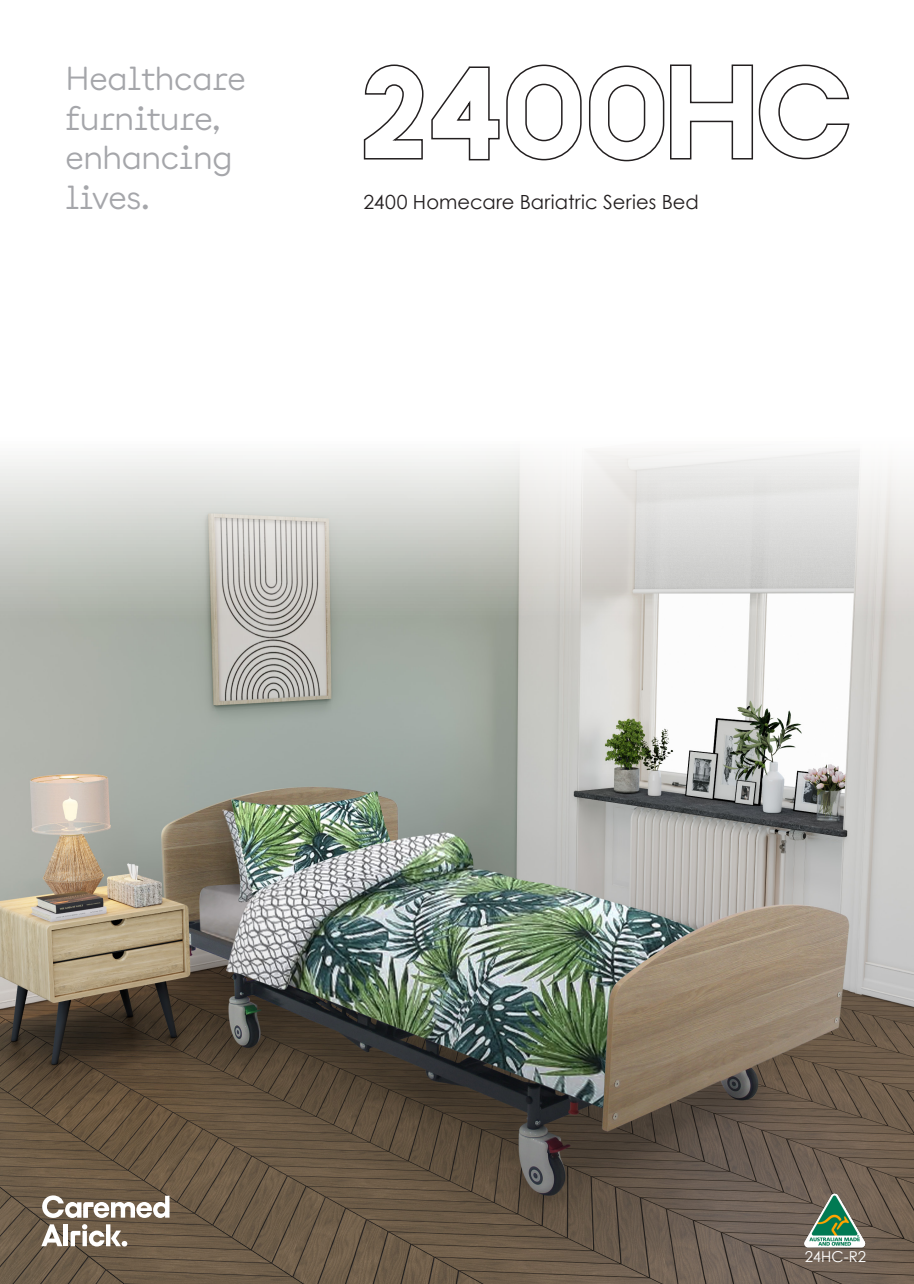
<style>
.page{position:relative;width:914px;height:1284px;background:#fff}
.page>*{position:absolute;margin:0;border:0;box-sizing:border-box;transform-origin:0 0}
.t1{font:33px "Documan";color:#a5a6aa}
.t2{font:19.5px "Century Gothic";letter-spacing:.005em;color:#231f20}
.t3{font:15px "Century Gothic";color:#fff}
</style>
<div class="page">
<img style="left:0;top:450px;width:914px;height:834px">
<svg style="left:41px;top:1224px;width:21px;height:22px"></svg>
<hr style="left:64px;top:1224px;width:4px;height:22px;background:#fff">
<svg style="left:71px;top:1224px;width:56px;height:22px"></svg>
<svg style="left:42px;top:1195px;width:127px;height:23px"></svg>
<img style="left:793px;top:1192px;width:82px;height:57px">
<svg style="left:363px;top:64px;width:487px;height:98px"></svg>
<p class="t1" style="left:65px;top:51px;width:182px">Healthcare</p>
<p class="t1" style="left:65px;top:91px;width:156px">furniture,</p>
<p class="t1" style="left:65px;top:130px;width:168px">enhancing</p>
<p class="t1" style="left:65px;top:170px;width:85px">lives.</p>
<p class="t2" style="left:363px;top:188px;width:337px">2400 Homecare Bariatric Series Bed</p>
<p class="t3" style="left:805px;top:1246px;width:63px">24HC-R2</p>
</div>
